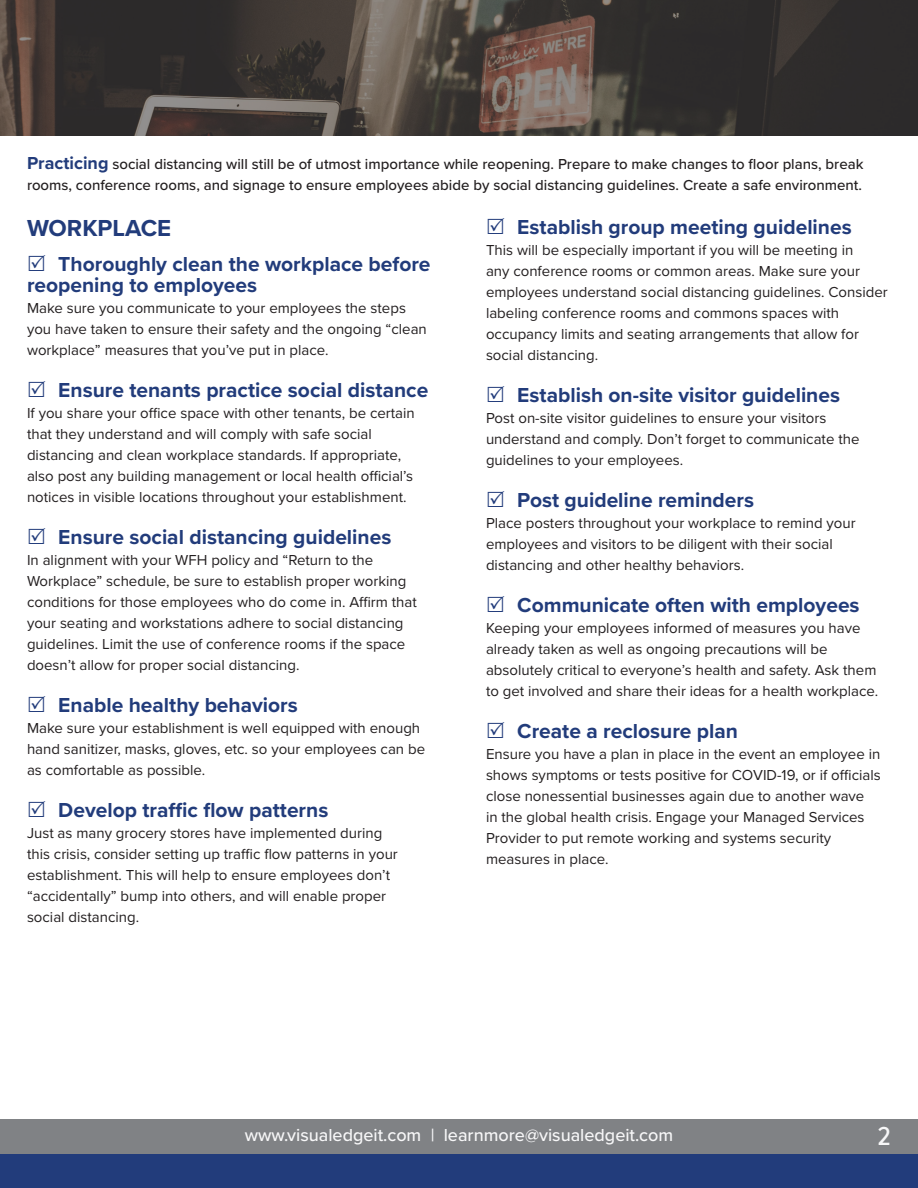
<style>
.page{position:relative;width:918px;height:1188px;background:#fff}
.page>*{position:absolute;margin:0;border:0;box-sizing:border-box;transform-origin:0 0}
.t1{font:500 27px "Proxima Nova Cond";color:#f7f7f8}
.t2{font:700 24px "Proxima Nova";color:#223c7b}
.t3{font:700 21px "Proxima Nova";color:#223c7b}
.t4{font:500 18px "Proxima Nova";color:#f7f7f8}
.t5{font:15px/21px "Proxima Nova";color:#231f20}
.t6{font:500 15px/21px "Proxima Nova";color:#231f20}
.s1{font-weight:700;font-size:18px;color:#223c7b}
</style>
<div class="page">
<div style="left:0;top:1146px;width:918px;height:42px;background:#223c7b"></div>
<div style="left:0;top:1120px;width:918px;height:34px;background:#808285"></div>
<svg style="left:0;top:0;width:918px;height:136px;background:#433c39"></svg>
<p class="t6" style="left:27px;top:153px;width:838px"><span class="s1">Practicing</span> social distancing will still be of utmost importance while reopening. Prepare to make changes to floor plans, break rooms, conference rooms, and signage to ensure employees abide by social distancing guidelines. Create a safe environment.</p>
<p class="t2" style="left:27px;top:210px;width:146px">WORKPLACE</p>
<p class="t3" style="left:58px;top:248px;width:374px">Thoroughly clean the workplace before</p>
<p class="t3" style="left:27px;top:269px;width:232px">reopening to employees</p>
<p class="t5" style="left:27px;top:296px;width:401px">Make sure you communicate to your employees the steps you have taken to ensure their safety and the ongoing “clean workplace” measures that you’ve put in place.</p>
<p class="t3" style="left:58px;top:374px;width:371px">Ensure tenants practice social distance</p>
<p class="t5" style="left:27px;top:401px;width:389px">If you share your office space with other tenants, be certain that they understand and will comply with safe social distancing and clean workplace standards. If appropriate, also post any building management or local health official’s notices in visible locations throughout your establishment.</p>
<p class="t3" style="left:58px;top:521px;width:335px">Ensure social distancing guidelines</p>
<p class="t5" style="left:27px;top:548px;width:381px">In alignment with your WFH policy and “Return to the<br>Workplace” schedule, be sure to establish proper working</p>
<p class="t5" style="left:27px;top:590px;width:391px">conditions for those employees who do come in. Affirm that your seating and workstations adhere to social distancing guidelines. Limit the use of conference rooms if the space doesn’t allow for proper social distancing.</p>
<p class="t3" style="left:58px;top:689px;width:241px">Enable healthy behaviors</p>
<p class="t5" style="left:27px;top:716px;width:400px">Make sure your establishment is well equipped with enough hand sanitizer, masks, gloves, etc. so your employees can be as comfortable as possible.</p>
<p class="t3" style="left:58px;top:794px;width:272px">Develop traffic flow patterns</p>
<p class="t5" style="left:27px;top:821px;width:372px">Just as many grocery stores have implemented during this crisis, consider setting up traffic flow patterns in your establishment. This will help to ensure employees don’t “accidentally” bump into others, and will enable proper</p>
<p class="t5" style="left:27px;top:905px;width:114px">social distancing.</p>
<p class="t3" style="left:517px;top:211px;width:336px">Establish group meeting guidelines</p>
<p class="t5" style="left:486px;top:239px;width:403px">This will be especially important if you will be meeting in<br>any conference rooms or common areas. Make sure your employees understand social distancing guidelines. Consider labeling conference rooms and commons spaces with occupancy limits and seating arrangements that allow for social distancing.</p>
<p class="t3" style="left:517px;top:379px;width:324px">Establish on-site visitor guidelines</p>
<p class="t5" style="left:486px;top:407px;width:375px">Post on-site visitor guidelines to ensure your visitors understand and comply. Don’t forget to communicate the</p>
<p class="t5" style="left:486px;top:449px;width:199px">guidelines to your employees.</p>
<p class="t3" style="left:517px;top:484px;width:238px">Post guideline reminders</p>
<p class="t5" style="left:486px;top:512px;width:371px">Place posters throughout your workplace to remind your</p>
<p class="t5" style="left:486px;top:533px;width:348px">employees and visitors to be diligent with their social distancing and other healthy behaviors.</p>
<p class="t3" style="left:517px;top:589px;width:344px">Communicate often with employees</p>
<p class="t5" style="left:486px;top:617px;width:394px">Keeping your employees informed of measures you have already taken as well as ongoing precautions will be absolutely critical to everyone’s health and safety. Ask them to get involved and share their ideas for a health workplace.</p>
<p class="t3" style="left:517px;top:715px;width:222px">Create a reclosure plan</p>
<p class="t5" style="left:486px;top:743px;width:396px">Ensure you have a plan in place in the event an employee in shows symptoms or tests positive for COVID-19, or if officials close nonessential businesses again due to another wave<br>in the global health crisis. Engage your Managed Services Provider to put remote working and systems security measures in place.</p>
<p class="t4" style="left:245px;top:1122px;width:430px">www.visualedgeit.com | learnmore@visualedgeit.com</p>
<p class="t1" style="left:878px;top:1116px;width:15px">2</p>
</div>
